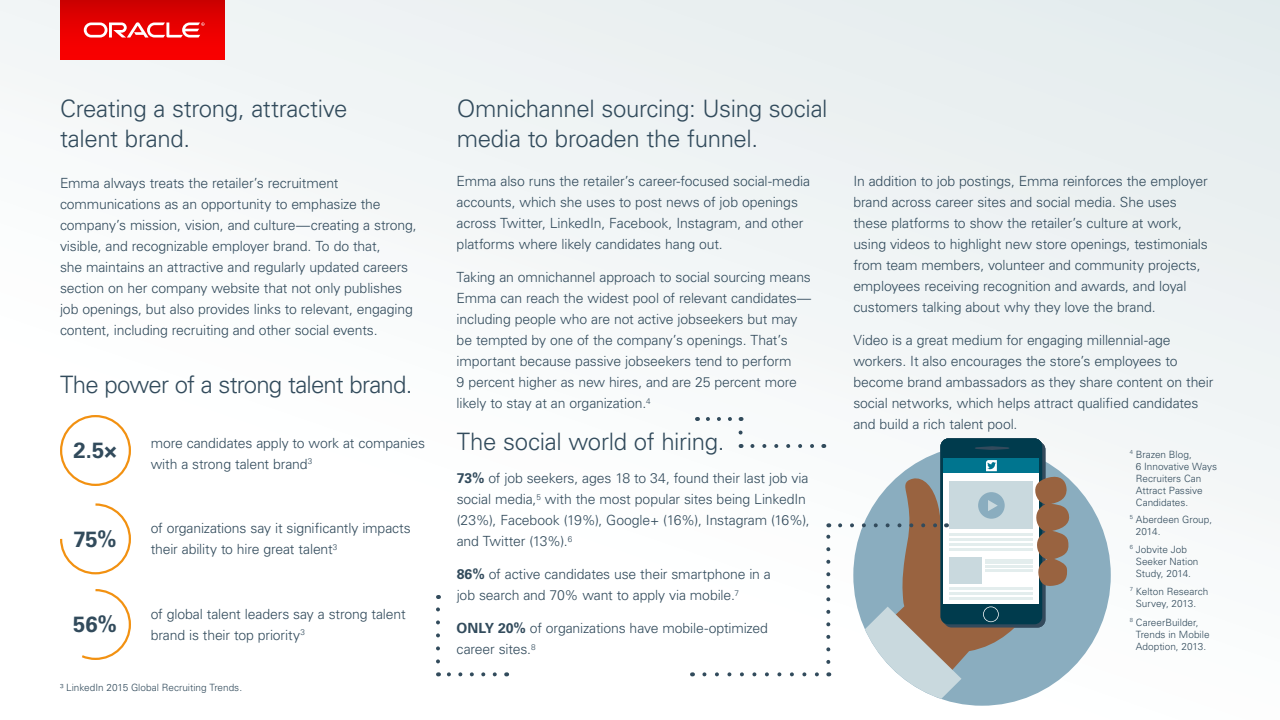
<style>
.page{position:relative;width:1280px;height:720px;background:#fff}
.page>*{position:absolute;margin:0;border:0;box-sizing:border-box;transform-origin:0 0}
.t1{font:300 24px/30px "Univers LT Std";letter-spacing:-.015em;color:#324b5c}
.t2{font:300 24px "Univers LT Std";letter-spacing:-.035em;color:#324b5c}
.t3{font:700 22px "Univers LT Std";color:#324b5c}
.t4{font:300 14px/21px "Univers LT Std";letter-spacing:-.01em;color:#324b5c}
.t5{font:300 10px/12px "Univers LT Std";color:#324b5c}
.s1{font-weight:700}
</style>
<div class="page">
<div style="left:0;top:0;width:1280px;height:720px;background:linear-gradient(to right,#fdfefd,#edf2f3)"></div>
<div style="left:853px;top:445px;width:258px;height:261px;background:#8aadbf;border-radius:50%"></div>
<div style="left:60px;top:415px;width:71px;height:71px;border:2px solid #f29111;border-radius:50%"></div>
<svg style="left:59px;top:502px;width:73px;height:74px"></svg>
<svg style="left:79px;top:588px;width:53px;height:73px"></svg>
<svg style="left:438px;top:672px;width:57px;height:4px"></svg>
<svg style="left:436px;top:595px;width:4px;height:66px"></svg>
<svg style="left:708px;top:417px;width:27px;height:4px"></svg>
<svg style="left:752px;top:444px;width:65px;height:4px"></svg>
<svg style="left:739px;top:432px;width:4px;height:16px"></svg>
<svg style="left:704px;top:672px;width:118px;height:4px"></svg>
<svg style="left:826px;top:523px;width:4px;height:139px"></svg>
<svg style="left:840px;top:438px;width:231px;height:267px"></svg>
<div style="left:60px;top:0;width:164px;height:60px;background:linear-gradient(to bottom,#d00000,#fe0000)"></div>
<svg style="left:84px;top:22px;width:121px;height:16px"></svg>
<h1 class="t1" style="left:60px;top:94px;width:289px">Creating a strong, attractive talent brand.</h1>
<p class="t4" style="left:60px;top:173px;width:358px">Emma always treats the retailer’s recruitment communications as an opportunity to emphasize the company’s mission, vision, and culture—creating a strong, visible, and recognizable employer brand. To do that,<br>she maintains an attractive and regularly updated careers section on her company website that not only publishes job openings, but also provides links to relevant, engaging content, including recruiting and other social events.</p>
<h1 class="t2" style="left:60px;top:370px;width:354px">The power of a strong talent brand.</h1>
<h2 class="t3" style="left:73px;top:438px;width:45px">2.5×</h2>
<h2 class="t3" style="left:73px;top:526px;width:45px">75%</h2>
<h2 class="t3" style="left:73px;top:612px;width:45px">56%</h2>
<p class="t4" style="left:151px;top:432px;width:276px">more candidates apply to work at companies with a strong talent brand<sup>3</sup></p>
<p class="t4" style="left:151px;top:518px;width:262px">of organizations say it significantly impacts their ability to hire great talent<sup>3</sup></p>
<p class="t4" style="left:151px;top:604px;width:257px">of global talent leaders say a strong talent brand is their top priority<sup>3</sup></p>
<p class="t5" style="left:60px;top:682px;width:184px">3 LinkedIn 2015 Global Recruiting Trends.</p>
<h1 class="t1" style="left:457px;top:94px;width:372px">Omnichannel sourcing: Using social media to broaden the funnel.</h1>
<p class="t4" style="left:457px;top:171px;width:355px">Emma also runs the retailer’s career-focused social-media accounts, which she uses to post news of job openings across Twitter, LinkedIn, Facebook, Instagram, and other platforms where likely candidates hang out.</p>
<p class="t4" style="left:457px;top:267px;width:356px">Taking an omnichannel approach to social sourcing means Emma can reach the widest pool of relevant candidates— including people who are not active jobseekers but may be tempted by one of the company’s openings. That’s important because passive jobseekers tend to perform<br>9 percent higher as new hires, and are 25 percent more likely to stay at an organization.<sup>4</sup></p>
<h1 class="t1" style="left:457px;top:427px;width:269px">The social world of hiring.</h1>
<p class="t4" style="left:457px;top:468px;width:355px"><span class="s1">73%</span> of job seekers, ages 18 to 34, found their last job via social media,<sup>5</sup> with the most popular sites being LinkedIn (23%), Facebook (19%), Google+ (16%), Instagram (16%), and Twitter (13%).<sup>6</sup></p>
<p class="t4" style="left:457px;top:564px;width:316px"><span class="s1">86%</span> of active candidates use their smartphone in a job search and 70% want to apply via mobile.<sup>7</sup></p>
<p class="t4" style="left:457px;top:618px;width:313px"><span class="s1">ONLY 20%</span> of organizations have mobile-optimized career sites.<sup>8</sup></p>
<p class="t4" style="left:853px;top:171px;width:356px">In addition to job postings, Emma reinforces the employer brand across career sites and social media. She uses these platforms to show the retailer’s culture at work, using videos to highlight new store openings, testimonials from team members, volunteer and community projects, employees receiving recognition and awards, and loyal customers talking about why they love the brand.</p>
<p class="t4" style="left:853px;top:330px;width:362px">Video is a great medium for engaging millennial-age workers. It also encourages the store’s employees to become brand ambassadors as they share content on their social networks, which helps attract qualified candidates and build a rich talent pool.</p>
<p class="t5" style="left:1136px;top:448px;width:83px;text-indent:-6px"><sup>4</sup> Brazen Blog,<br>6 Innovative Ways<br>Recruiters Can<br>Attract Passive<br>Candidates.</p>
<p class="t5" style="left:1136px;top:513px;width:78px;text-indent:-6px"><sup>5</sup> Aberdeen Group,<br>2014.</p>
<p class="t5" style="left:1136px;top:543px;width:64px;text-indent:-6px"><sup>6</sup> Jobvite Job<br>Seeker Nation<br>Study, 2014.</p>
<p class="t5" style="left:1136px;top:585px;width:74px;text-indent:-6px"><sup>7</sup> Kelton Research<br>Survey, 2013.</p>
<p class="t5" style="left:1136px;top:616px;width:75px;text-indent:-6px"><sup>8</sup> CareerBuilder,<br>Trends in Mobile<br>Adoption, 2013.</p>
</div>
